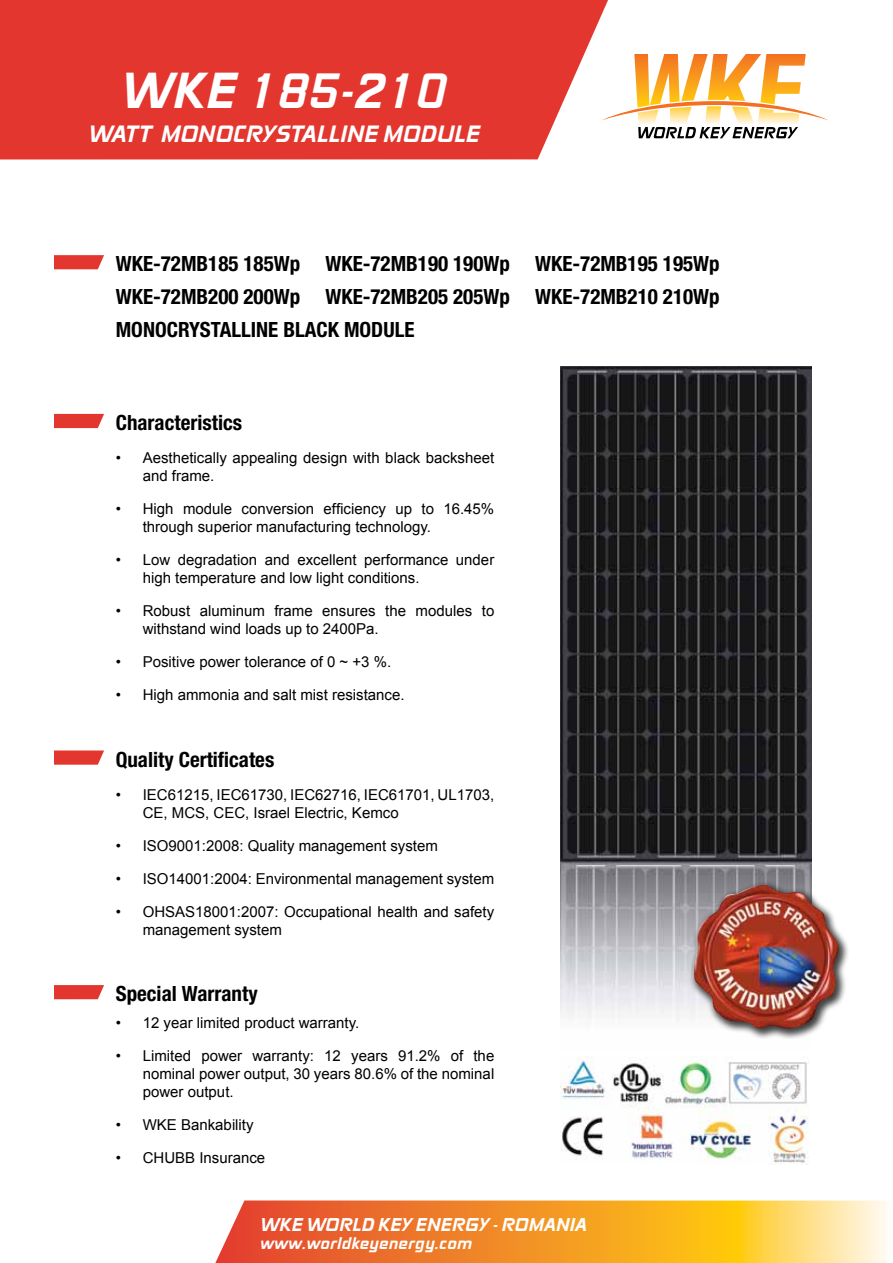
<style>
.page{position:relative;width:893px;height:1263px;background:#fff}
.page>*{position:absolute;margin:0;border:0;box-sizing:border-box;transform-origin:0 0}
.t1{font:700 45px "OPTI Mirc";color:#fff}
.t2{font:700 condensed 21px/33px "Helvetica Neue";color:#000;text-align:justify}
.t3{font:700 21px "OPTI Mirc";color:#fff}
.t4{font:700 16.5px "OPTI Mirc";color:#fff}
.t5{font:15px/18px "Arial";color:#000}
.t6{font:700 15px "OPTI Mirc";color:#fff}
</style>
<div class="page">
<div style="left:0;top:0;width:608px;height:159px;background:#e3362e"></div>
<svg style="left:577px;top:54px;width:252px;height:84px"></svg>
<svg style="left:54px;top:255px;width:50px;height:14px"></svg>
<svg style="left:54px;top:750px;width:50px;height:15px"></svg>
<svg style="left:54px;top:985px;width:50px;height:14px"></svg>
<svg style="left:54px;top:414px;width:50px;height:14px"></svg>
<img style="left:560px;top:367px;width:251px;height:652px">
<svg style="left:215px;top:1200px;width:673px;height:63px;background:#f49e41"></svg>
<img style="left:560px;top:1056px;width:248px;height:107px">
<div style="left:688px;top:878px;width:161px;height:161px;background:#000;opacity:.75"></div>
<img style="left:693px;top:885px;width:147px;height:144px">
<h1 class="t1" style="left:122px;top:55px;width:328px">WKE 185-210</h1>
<h2 class="t3" style="left:89px;top:118px;width:394px">WATT MONOCRYSTALLINE MODULE</h2>
<h2 class="t2" style="left:116px;top:247px;width:605px">WKE-72MB185 185Wp WKE-72MB190 190Wp WKE-72MB195 195Wp WKE-72MB200 200Wp WKE-72MB205 205Wp WKE-72MB210 210Wp MONOCRYSTALLINE BLACK MODULE</h2>
<h2 class="t2" style="left:116px;top:406px;width:128px">Characteristics</h2>
<p class="t5" style="left:143px;top:449px;width:353px;text-indent:-27px">• Aesthetically appealing design with black backsheet and frame.</p>
<p class="t5" style="left:143px;top:500px;width:353px;text-indent:-27px">• High module conversion efficiency up to 16.45% through superior manufacturing technology.</p>
<p class="t5" style="left:143px;top:551px;width:353px;text-indent:-27px">• Low degradation and excellent performance under high temperature and low light conditions.</p>
<p class="t5" style="left:143px;top:602px;width:353px;text-indent:-27px">• Robust aluminum frame ensures the modules to withstand wind loads up to 2400Pa.</p>
<p class="t5" style="left:116px;top:653px;width:277px">• Positive power tolerance of 0 ~ +3 %.</p>
<p class="t5" style="left:116px;top:686px;width:290px">• High ammonia and salt mist resistance.</p>
<h2 class="t2" style="left:116px;top:742px;width:160px">Quality Certificates</h2>
<p class="t5" style="left:143px;top:785px;width:353px;text-indent:-27px">• IEC61215, IEC61730, IEC62716, IEC61701, UL1703,<br>CE, MCS, CEC, Israel Electric, Kemco</p>
<p class="t5" style="left:116px;top:836px;width:324px">• ISO9001:2008: Quality management system</p>
<p class="t5" style="left:116px;top:869px;width:380px">• ISO14001:2004: Environmental management system</p>
<p class="t5" style="left:143px;top:902px;width:353px;text-indent:-27px">• OHSAS18001:2007: Occupational health and safety management system</p>
<h2 class="t2" style="left:116px;top:977px;width:143px">Special Warranty</h2>
<p class="t5" style="left:116px;top:1014px;width:245px">• 12 year limited product warranty.</p>
<p class="t5" style="left:143px;top:1047px;width:353px;text-align:justify;text-indent:-27px">• Limited power warranty: 12 years 91.2% of the nominal power output, 30 years 80.6% of the nominal power output.</p>
<p class="t5" style="left:116px;top:1116px;width:139px">• WKE Bankability</p>
<p class="t5" style="left:116px;top:1149px;width:151px">• CHUBB Insurance</p>
<p class="t4" style="left:260px;top:1212px;width:328px">WKE WORLD KEY ENERGY - ROMANIA</p>
<p class="t6" style="left:260px;top:1231px;width:214px">www.worldkeyenergy.com</p>
</div>
